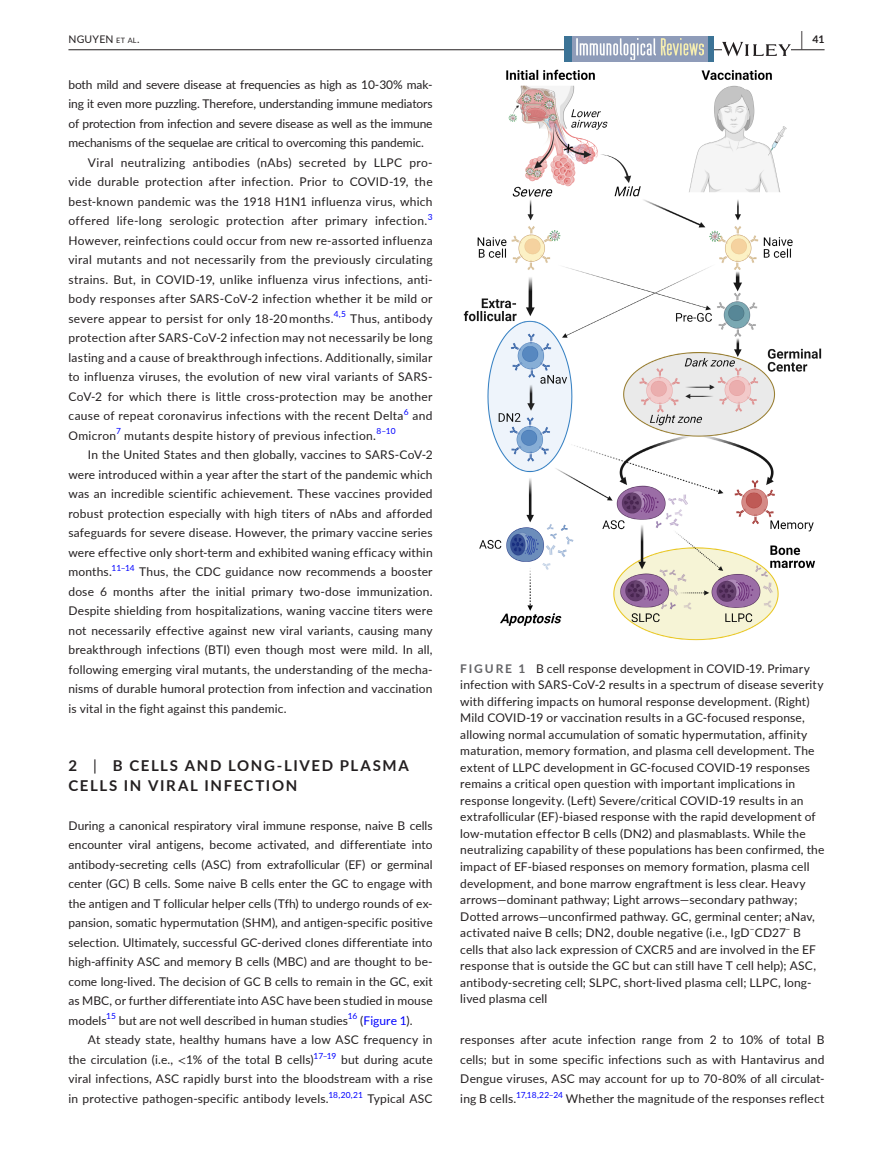
<style>
.page{position:relative;width:893px;height:1174px;background:#fff}
.page>*{position:absolute;margin:0;border:0;box-sizing:border-box;transform-origin:0 0}
.t1{font:700 15px/19.5px "Lato";letter-spacing:.11em;color:#231f20}
.t2{font:12px/19.5px "Lato";letter-spacing:.015em;color:#231f20;text-align:justify}
.t3{font:12px "Lato";letter-spacing:-.01em;color:#231f20}
.t4{font:10.5px "Lato";letter-spacing:.02em;color:#231f20}
.t5{font:700 10.5px "Lato";color:#231f20}
.t6{font:8.4px "Lato";color:#00f}
.t7{font:8.4px "Lato";color:#231f20}
.s1{font-size:7.35px}
.s2{font-size:19.5px}
.s3{font-weight:700;color:#636366}
.s4{font-weight:400}
.s5{color:#00f}
.s6{font-family:"STIX"}
</style>
<div class="page">
<hr style="left:68px;top:49px;width:756px;height:1px;background:#231f20">
<div style="left:565px;top:36px;width:149px;height:26px;background:#8f9cb9"></div>
<div style="left:565px;top:36px;width:7px;height:26px;background:#3c7396"></div>
<div style="left:708px;top:36px;width:6px;height:26px;background:#3c7396"></div>
<img style="left:577px;top:39px;width:126px;height:21px">
<svg style="left:722px;top:42px;width:69px;height:14px"></svg>
<img style="left:464px;top:69px;width:357px;height:571px">
<p class="t4" style="left:68px;top:31px;width:73px">NGUYEN <span class="s1">et al</span>.</p>
<p class="t5" style="left:801px;top:31px;width:25px"><span class="s2">|</span> 41</p>
<p class="t3" style="left:68px;top:76px;width:366px">both mild and severe disease at frequencies as high as 10-30% mak-</p>
<p class="t3" style="left:68px;top:95px;width:366px">ing it even more puzzling. Therefore, understanding immune mediators</p>
<p class="t3" style="left:68px;top:115px;width:366px">of protection from infection and severe disease as well as the immune</p>
<p class="t3" style="left:68px;top:134px;width:357px">mechanisms of the sequelae are critical to overcoming this pandemic.</p>
<p class="t2" style="left:88px;top:152px;width:346px">Viral neutralizing antibodies (nAbs) secreted by LLPC pro-</p>
<p class="t2" style="left:68px;top:171px;width:366px">vide durable protection after infection. Prior to COVID-19, the</p>
<p class="t2" style="left:68px;top:191px;width:366px">best-known pandemic was the 1918 H1N1 influenza virus, which</p>
<p class="t2" style="left:68px;top:210px;width:366px">offered life-long serologic protection after primary infection.<sup>3</sup></p>
<p class="t2" style="left:68px;top:230px;width:366px">However, reinfections could occur from new re-assorted influenza</p>
<p class="t2" style="left:68px;top:249px;width:366px">viral mutants and not necessarily from the previously circulating</p>
<p class="t2" style="left:68px;top:269px;width:366px">strains. But, in COVID-19, unlike influenza virus infections, anti-</p>
<p class="t2" style="left:68px;top:288px;width:366px">body responses after SARS-CoV-2 infection whether it be mild or</p>
<p class="t2" style="left:68px;top:308px;width:366px">severe appear to persist for only 18-20 months.<sup>4,5</sup> Thus, antibody</p>
<p class="t2" style="left:68px;top:327px;width:366px">protection after SARS-CoV-2 infection may not necessarily be long</p>
<p class="t2" style="left:68px;top:347px;width:366px">lasting and a cause of breakthrough infections. Additionally, similar</p>
<p class="t2" style="left:68px;top:366px;width:366px">to influenza viruses, the evolution of new viral variants of SARS-</p>
<p class="t2" style="left:68px;top:386px;width:366px">CoV-2 for which there is little cross-protection may be another</p>
<p class="t2" style="left:68px;top:405px;width:366px">cause of repeat coronavirus infections with the recent Delta<sup>6</sup> and</p>
<p class="t2" style="left:68px;top:425px;width:49px">Omicron</p>
<p class="t6" style="left:116px;top:425px;width:6px">7</p>
<p class="t2" style="left:124px;top:425px;width:253px">mutants despite history of previous infection.</p>
<p class="t6" style="left:376px;top:425px;width:21px">8–10</p>
<p class="t2" style="left:68px;top:444px;width:366px;text-indent:19px">In the United States and then globally, vaccines to SARS-CoV-2 were introduced within a year after the start of the pandemic which was an incredible scientific achievement. These vaccines provided robust protection especially with high titers of nAbs and afforded safeguards for severe disease. However, the primary vaccine series were effective only short-term and exhibited waning efficacy within months.</p>
<p class="t6" style="left:112px;top:562px;width:24px">11–14</p>
<p class="t2" style="left:68px;top:561px;width:366px;text-indent:71px">Thus, the CDC guidance now recommends a booster dose 6 months after the initial primary two-dose immunization.<br>Despite shielding from hospitalizations, waning vaccine titers were not necessarily effective against new viral variants, causing many breakthrough infections (BTI) even though most were mild. In all, following emerging viral mutants, the understanding of the mecha&shy;nisms of durable humoral protection from infection and vaccination is vital in the fight against this pandemic.</p>
<p class="t2" style="left:460px;top:660px;width:366px;line-height:16.5px;text-align:left"><span class="s3">FIGURE 1</span> B cell response development in COVID-19. Primary infection with SARS-CoV-2 results in a spectrum of disease severity with differing impacts on humoral response development. (Right)<br>Mild COVID-19 or vaccination results in a GC-focused response, allowing normal accumulation of somatic hypermutation, affinity maturation, memory formation, and plasma cell development. The extent of LLPC development in GC-focused COVID-19 responses remains a critical open question with important implications in response longevity. (Left) Severe/critical COVID-19 results in an extrafollicular (EF)-biased response with the rapid development of low-mutation effector B cells (DN2) and plasmablasts. While the neutralizing capability of these populations has been confirmed, the impact of EF-biased responses on memory formation, plasma cell development, and bone marrow engraftment is less clear. Heavy arrows—dominant pathway; Light arrows—secondary pathway; Dotted arrows—unconfirmed pathway. GC, germinal center; aNav, activated naive B cells; DN2, double negative (i.e., IgD<sup>−</sup>CD27</p>
<p class="t1" style="left:68px;top:755px;width:342px">2 <span class="s4">|</span> B CELLS AND LONG-LIVED PLASMA<br>CELLS IN VIRAL INFECTION</p>
<p class="t2" style="left:68px;top:815px;width:366px">During a canonical respiratory viral immune response, naive B cells encounter viral antigens, become activated, and differentiate into antibody-secreting cells (ASC) from extrafollicular (EF) or germinal center (GC) B cells. Some naive B cells enter the GC to engage with the antigen and T follicular helper cells (Tfh) to undergo rounds of ex&shy;pansion, somatic hypermutation (SHM), and antigen-specific positive selection. Ultimately, successful GC-derived clones differentiate into high-affinity ASC and memory B cells (MBC) and are thought to be&shy;come long-lived. The decision of GC B cells to remain in the GC, exit as MBC, or further differentiate into ASC have been studied in mouse models<sup>15</sup> but are not well described in human studies<sup>16</sup> (<span class="s5">Figure 1</span>).</p>
<p class="t2" style="left:68px;top:1029px;width:366px;text-indent:20px">At steady state, healthy humans have a low ASC frequency in the circulation (i.e., <span class="s6">&lt;</span>1% of the total B cells)<sup>17–19</sup> but during acute viral infections, ASC rapidly burst into the bloodstream with a rise in protective pathogen-specific antibody levels.<sup>18,20,21</sup> Typical ASC</p>
<p class="t2" style="left:460px;top:1029px;width:366px">responses after acute infection range from 2 to 10% of total B cells; but in some specific infections such as with Hantavirus and Dengue viruses, ASC may account for up to 70-80% of all circulat&shy;ing B cells.<sup>17,18,22–24</sup> Whether the magnitude of the responses reflect</p>
<p class="t2" style="left:460px;top:924px;width:357px;line-height:16.5px;text-align:left;text-indent:333px">B cells that also lack expression of CXCR5 and are involved in the EF response that is outside the GC but can still have T cell help); ASC, antibody-secreting cell; SLPC, short-lived plasma cell; LLPC, long&shy;lived plasma cell</p>
<p class="t7" style="left:785px;top:922px;width:6px">−</p>
</div>
